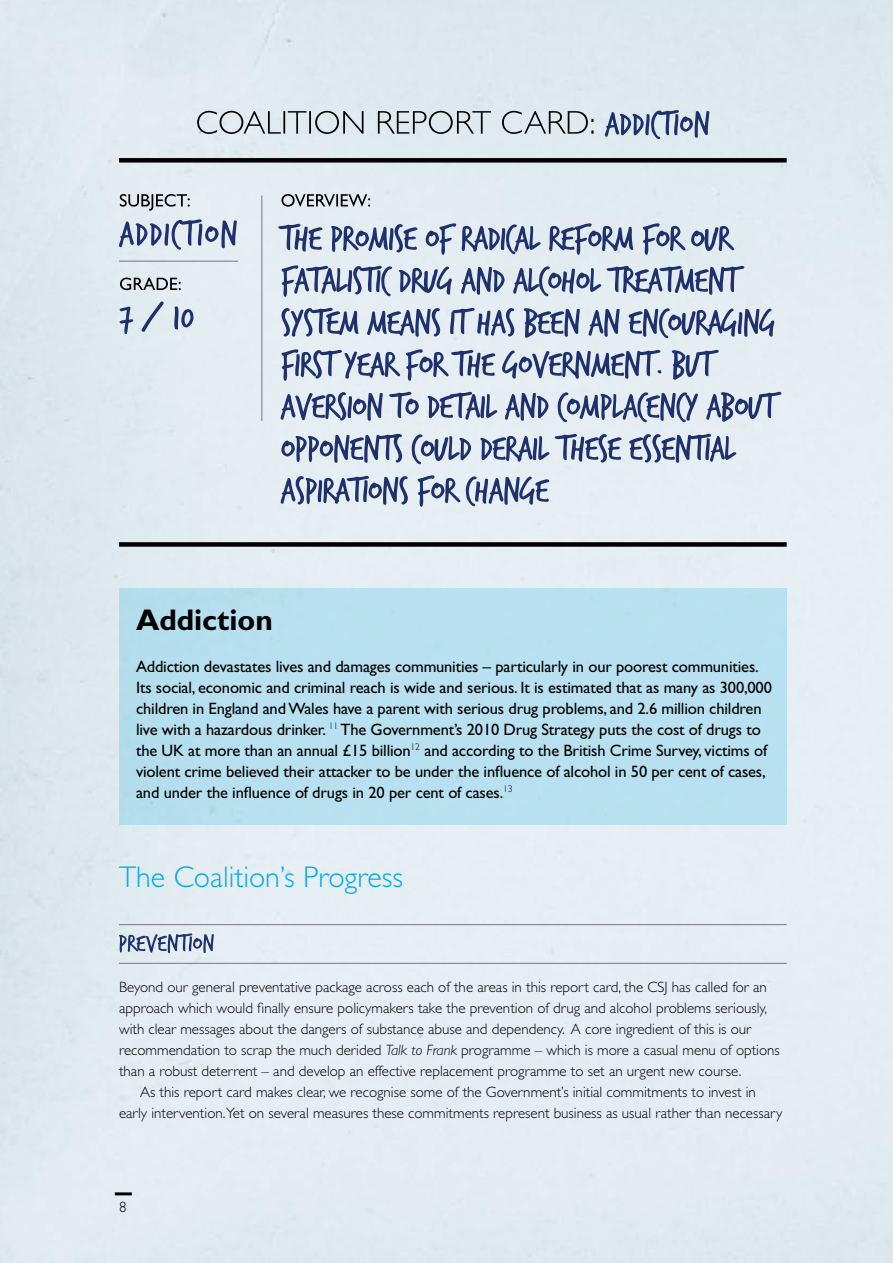
<style>
.page{position:relative;width:893px;height:1263px;background:#e3ecf1}
.page>*{position:absolute;margin:0;border:0;box-sizing:border-box;transform-origin:0 0}
.t1{font:300 30px "Gill Sans Std";color:#00abe4}
.t2{font:700 30px "Gill Sans Std";color:#000}
.t3{font:16.5px/21px "Gill Sans Std";letter-spacing:-.01em;color:#000}
.t4{font:300 15px "Gill Sans Std";color:#000}
.s1{font-style:italic}
</style>
<div class="page">
<div style="left:119px;top:588px;width:668px;height:236px;background:#b8e0f0"></div>
<svg style="left:119px;top:933px;width:95px;height:20px;background:#9ba8c1"></svg>
<svg style="left:119px;top:301px;width:74px;height:33px;background:#bdc9d8"></svg>
<svg style="left:120px;top:278px;width:61px;height:12px"></svg>
<svg style="left:119px;top:219px;width:118px;height:31px;background:#a7b2c8"></svg>
<svg style="left:120px;top:194px;width:70px;height:17px"></svg>
<div style="left:119px;top:158px;width:668px;height:5px;background:#000"></div>
<div style="left:119px;top:542px;width:668px;height:5px;background:#000"></div>
<hr style="left:119px;top:924px;width:668px;height:1px;background:#77787b">
<hr style="left:119px;top:963px;width:668px;height:1px;background:#77787b">
<svg style="left:281px;top:475px;width:268px;height:32px;background:#a5b1c8"></svg>
<svg style="left:281px;top:434px;width:455px;height:30px;background:#a3afc6"></svg>
<svg style="left:281px;top:392px;width:500px;height:30px;background:#a5b0c7"></svg>
<svg style="left:282px;top:349px;width:437px;height:32px;background:#a8b4ca"></svg>
<svg style="left:281px;top:308px;width:493px;height:30px;background:#a1adc5"></svg>
<svg style="left:282px;top:265px;width:462px;height:32px;background:#a7b3c9"></svg>
<svg style="left:278px;top:223px;width:456px;height:32px;background:#a8b4ca"></svg>
<svg style="left:281px;top:194px;width:89px;height:13px"></svg>
<hr style="left:261px;top:196px;width:1px;height:225px;background:#77787b">
<hr style="left:119px;top:261px;width:119px;height:1px;background:#77787b">
<svg style="left:605px;top:110px;width:104px;height:29px;background:#9daac2"></svg>
<svg style="left:197px;top:111px;width:396px;height:23px;background:#b5bec2"></svg>
<hr style="left:115px;top:1192px;width:17px;height:3px;background:#000">
<h1 class="t2" style="left:136px;top:602px;width:138px">Addiction</h1>
<p class="t3" style="left:136px;top:655px;width:637px">Addiction devastates lives and damages communities – particularly in our poorest communities.<br>Its social, economic and criminal reach is wide and serious. It is estimated that as many as 300,000 children in England and Wales have a parent with serious drug problems, and 2.6 million children live with a hazardous drinker. <sup>11</sup> The Government’s 2010 Drug Strategy puts the cost of drugs to the UK at more than an annual £15 billion<sup>12</sup> and according to the British Crime Survey, victims of violent crime believed their attacker to be under the influence of alcohol in 50 per cent of cases, and under the influence of drugs in 20 per cent of cases.<sup>13</sup></p>
<h1 class="t1" style="left:119px;top:860px;width:285px">The Coalition’s Progress</h1>
<p class="t4" style="left:119px;top:979px;width:649px">Beyond our general preventative package across each of the areas in this report card, the CSJ has called for an</p>
<p class="t4" style="left:119px;top:1000px;width:649px">approach which would finally ensure policymakers take the prevention of drug and alcohol problems seriously,</p>
<p class="t4" style="left:119px;top:1021px;width:634px">with clear messages about the dangers of substance abuse and dependency. A core ingredient of this is our</p>
<p class="t4" style="left:119px;top:1042px;width:662px">recommendation to scrap the much derided <span class="s1">Talk to Frank</span> programme – which is more a casual menu of options</p>
<p class="t4" style="left:119px;top:1063px;width:624px">than a robust deterrent – and develop an effective replacement programme to set an urgent new course.</p>
<p class="t4" style="left:140px;top:1084px;width:617px">As this report card makes clear, we recognise some of the Government’s initial commitments to invest in</p>
<p class="t4" style="left:119px;top:1105px;width:665px">early intervention.Yet on several measures these commitments represent business as usual rather than necessary</p>
<p class="t4" style="left:119px;top:1198px;width:9px">8</p>
</div>
